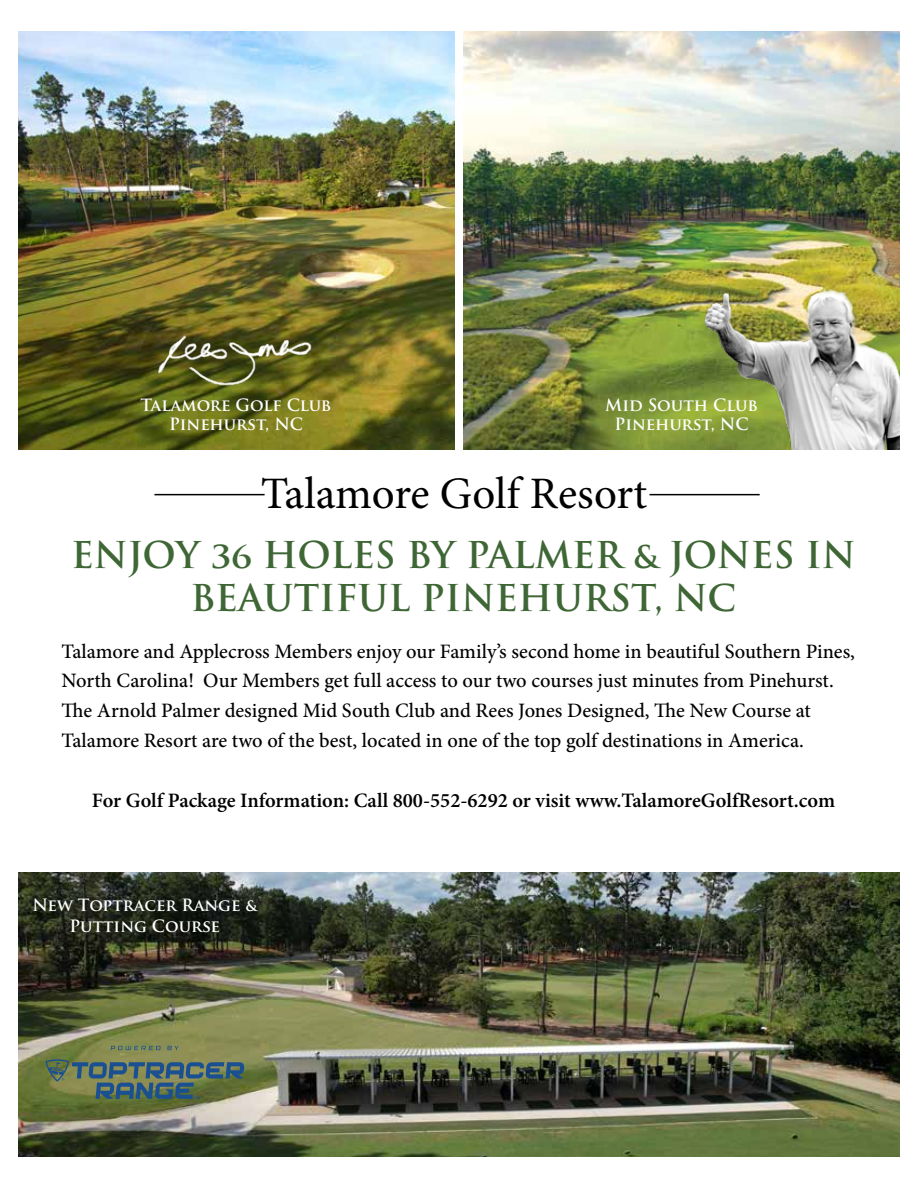
<style>
.page{position:relative;width:918px;height:1188px;background:#fff}
.page>*{position:absolute;margin:0;border:0;box-sizing:border-box;transform-origin:0 0}
.t1{font:45px "Minion Pro";color:#000}
.t2{font:700 36px/43.2px "Trajan Pro";color:#3e6735;text-align:center}
.t3{font:500 20.4px/30px "Minion Pro";color:#000}
.t4{font:600 20.4px "Minion Pro";color:#000}
.t5{font:700 16.5px/19.5px "Trajan Pro";color:#fff;text-align:center}
</style>
<div class="page">
<img style="left:18px;top:32px;width:436px;height:417px">
<img style="left:18px;top:872px;width:882px;height:284px">
<img style="left:464px;top:32px;width:436px;height:417px">
<hr style="left:154px;top:494px;width:111px;height:1px;background:#000">
<hr style="left:650px;top:494px;width:110px;height:1px;background:#000">
<svg style="left:45px;top:1059px;width:199px;height:40px;background:#5a7161"></svg>
<svg style="left:111px;top:1046px;width:50px;height:4px"></svg>
<svg style="left:167px;top:1046px;width:12px;height:4px"></svg>
<img style="left:702px;top:286px;width:198px;height:163px">
<img style="left:154px;top:332px;width:160px;height:55px">
<p class="t5" style="left:141px;top:395px;width:193px">Talamore Golf Club<br>Pinehurst, NC</p>
<p class="t5" style="left:605px;top:395px;width:154px">Mid South Club<br>Pinehurst, NC</p>
<h1 class="t1" style="left:261px;top:463px;width:388px">Talamore Golf Resort</h1>
<h2 class="t2" style="left:71px;top:534px;width:786px">ENJOY 36 HOLES BY PALMER &amp; JONES IN<br>BEAUTIFUL PINEHURST, NC</h2>
<p class="t3" style="left:62px;top:636px;width:795px">Talamore and Applecross Members enjoy our Family’s second home in beautiful Southern Pines, North Carolina! Our Members get full access to our two courses just minutes from Pinehurst.<br>The Arnold Palmer designed Mid South Club and Rees Jones Designed, The New Course at Talamore Resort are two of the best, located in one of the top golf destinations in America.</p>
<p class="t4" style="left:92px;top:787px;width:745px">For Golf Package Information: Call 800-552-6292 or visit www.TalamoreGolfResort.com</p>
<p class="t5" style="left:32px;top:895px;width:226px;line-height:21px">New Toptracer Range &amp;<br>Putting Course</p>
</div>
